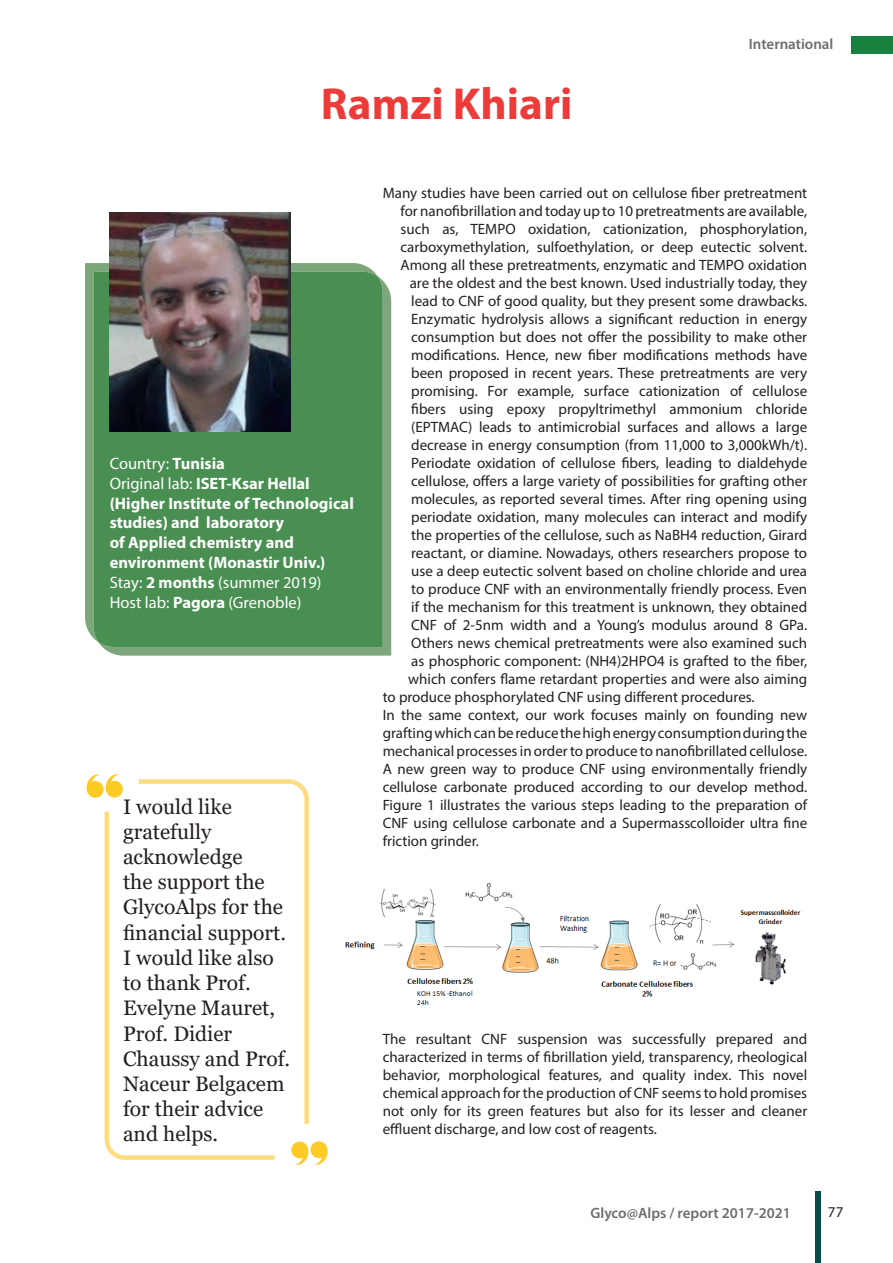
<style>
.page{position:relative;width:893px;height:1263px;background:#fff}
.page>*{position:absolute;margin:0;border:0;box-sizing:border-box;transform-origin:0 0}
.t1{font:700 45px "Myriad Pro";color:#ec3b38}
.t2{font:21px/25.2px "Georgia";color:#231f20}
.t3{font:700 16.5px/19.8px "Myriad Pro";color:#fff}
.t4{font:15px/18px "Myriad Pro";color:#231f20;text-align:justify}
.t5{font:600 15px "Myriad Pro";color:#6c6d70}
.s1{font-weight:400}
</style>
<div class="page">
<svg style="left:102px;top:281px;width:289px;height:375px;background:#82a97f"></svg>
<svg style="left:85px;top:263px;width:289px;height:376px;background:#81a97f"></svg>
<div style="left:94px;top:272px;width:289px;height:375px;background:#4a8f52"></div>
<img style="left:109px;top:213px;width:181px;height:218px">
<img style="left:345px;top:883px;width:456px;height:122px">
<svg style="left:105px;top:812px;width:170px;height:348px"></svg>
<svg style="left:139px;top:779px;width:170px;height:345px"></svg>
<svg style="left:86px;top:774px;width:37px;height:24px"></svg>
<svg style="left:291px;top:1141px;width:37px;height:25px"></svg>
<div style="left:816px;top:1191px;width:5px;height:72px;background:#084d47"></div>
<div style="left:750px;top:36px;width:143px;height:17px;background:#17813f"></div>
<div style="left:637px;top:31px;width:213px;height:24px;background:#fff"></div>
<h1 class="t1" style="left:321px;top:74px;width:253px">Ramzi Khiari</h1>
<p class="t5" style="left:749px;top:34px;width:86px">International</p>
<p class="t3" style="left:110px;top:453px;width:246px"><span class="s1">Country:</span> Tunisia<br><span class="s1">Original lab:</span> ISET-Ksar Hellal (Higher Institute of Technological studies) and laboratory<br>of Applied chemistry and environment (Monastir Univ.)<br><span class="s1">Stay:</span> 2 months <span class="s1">(summer 2019)<br>Host lab:</span> Pagora <span class="s1">(Grenoble)</span></p>
<h2 class="t2" style="left:123px;top:794px;width:169px">I would like gratefully acknowledge<br>the support the<br>GlycoAlps for the financial support.<br>I would like also to thank Prof.<br>Evelyne Mauret,<br>Prof. Didier<br>Chaussy and Prof.<br>Naceur Belgacem for their advice and helps.</h2>
<p class="t4" style="left:383px;top:184px;width:426px">Many studies have been carried out on cellulose fiber pretreatment</p>
<p class="t4" style="left:401px;top:202px;width:408px">for nanofibrillation and today up to 10 pretreatments are available,</p>
<p class="t4" style="left:401px;top:220px;width:408px">such as, TEMPO oxidation, cationization, phosphorylation,</p>
<p class="t4" style="left:401px;top:238px;width:408px">carboxymethylation, sulfoethylation, or deep eutectic solvent.</p>
<p class="t4" style="left:401px;top:256px;width:408px">Among all these pretreatments, enzymatic and TEMPO oxidation</p>
<p class="t4" style="left:410px;top:274px;width:399px">are the oldest and the best known. Used industrially today, they</p>
<p class="t4" style="left:411px;top:292px;width:397px">lead to CNF of good quality, but they present some drawbacks.</p>
<p class="t4" style="left:411px;top:310px;width:398px">Enzymatic hydrolysis allows a significant reduction in energy</p>
<p class="t4" style="left:411px;top:328px;width:397px">consumption but does not offer the possibility to make other</p>
<p class="t4" style="left:411px;top:346px;width:398px">modifications. Hence, new fiber modifications methods have</p>
<p class="t4" style="left:411px;top:364px;width:397px">been proposed in recent years. These pretreatments are very</p>
<p class="t4" style="left:411px;top:382px;width:397px">promising. For example, surface cationization of cellulose</p>
<p class="t4" style="left:411px;top:400px;width:398px">fibers using epoxy propyltrimethyl ammonium chloride</p>
<p class="t4" style="left:411px;top:418px;width:398px">(EPTMAC) leads to antimicrobial surfaces and allows a large</p>
<p class="t4" style="left:411px;top:436px;width:397px">decrease in energy consumption (from 11,000 to 3,000kWh/t).</p>
<p class="t4" style="left:411px;top:454px;width:398px">Periodate oxidation of cellulose fibers, leading to dialdehyde</p>
<p class="t4" style="left:411px;top:472px;width:397px">cellulose, offers a large variety of possibilities for grafting other</p>
<p class="t4" style="left:411px;top:490px;width:398px">molecules, as reported several times. After ring opening using</p>
<p class="t4" style="left:411px;top:508px;width:397px">periodate oxidation, many molecules can interact and modify</p>
<p class="t4" style="left:411px;top:526px;width:398px">the properties of the cellulose, such as NaBH4 reduction, Girard</p>
<p class="t4" style="left:411px;top:544px;width:397px">reactant, or diamine. Nowadays, others researchers propose to</p>
<p class="t4" style="left:411px;top:562px;width:397px">use a deep eutectic solvent based on choline chloride and urea</p>
<p class="t4" style="left:411px;top:580px;width:397px">to produce CNF with an environmentally friendly process. Even</p>
<p class="t4" style="left:411px;top:598px;width:397px">if the mechanism for this treatment is unknown, they obtained</p>
<p class="t4" style="left:411px;top:616px;width:397px">CNF of 2-5nm width and a Young’s modulus around 8 GPa.</p>
<p class="t4" style="left:411px;top:634px;width:398px">Others news chemical pretreatments were also examined such</p>
<p class="t4" style="left:411px;top:652px;width:398px">as phosphoric component: (NH4)2HPO4 is grafted to the fiber,</p>
<p class="t4" style="left:408px;top:670px;width:400px">which confers flame retardant properties and were also aiming</p>
<p class="t4" style="left:383px;top:688px;width:373px">to produce phosphorylated CNF using different procedures.</p>
<p class="t4" style="left:383px;top:706px;width:426px">In the same context, our work focuses mainly on founding new</p>
<p class="t4" style="left:383px;top:724px;width:426px">grafting which can be reduce the high energy consumption during the</p>
<p class="t4" style="left:383px;top:742px;width:426px">mechanical processes in order to produce to nanofibrillated cellulose.</p>
<p class="t4" style="left:383px;top:760px;width:426px">A new green way to produce CNF using environmentally friendly</p>
<p class="t4" style="left:383px;top:778px;width:426px">cellulose carbonate produced according to our develop method.</p>
<p class="t4" style="left:383px;top:796px;width:426px">Figure 1 illustrates the various steps leading to the preparation of</p>
<p class="t4" style="left:383px;top:814px;width:426px">CNF using cellulose carbonate and a Supermasscolloider ultra fine</p>
<p class="t4" style="left:383px;top:832px;width:98px">friction grinder.</p>
<p class="t4" style="left:383px;top:1030px;width:426px">The resultant CNF suspension was successfully prepared and characterized in terms of fibrillation yield, transparency, rheological behavior, morphological features, and quality index. This novel chemical approach for the production of CNF seems to hold promises not only for its green features but also for its lesser and cleaner effluent discharge, and low cost of reagents.</p>
<p class="t5" style="left:590px;top:1203px;width:202px">Glyco@Alps / report 2017-2021</p>
<p class="t4" style="left:828px;top:1203px;width:17px">77</p>
</div>
